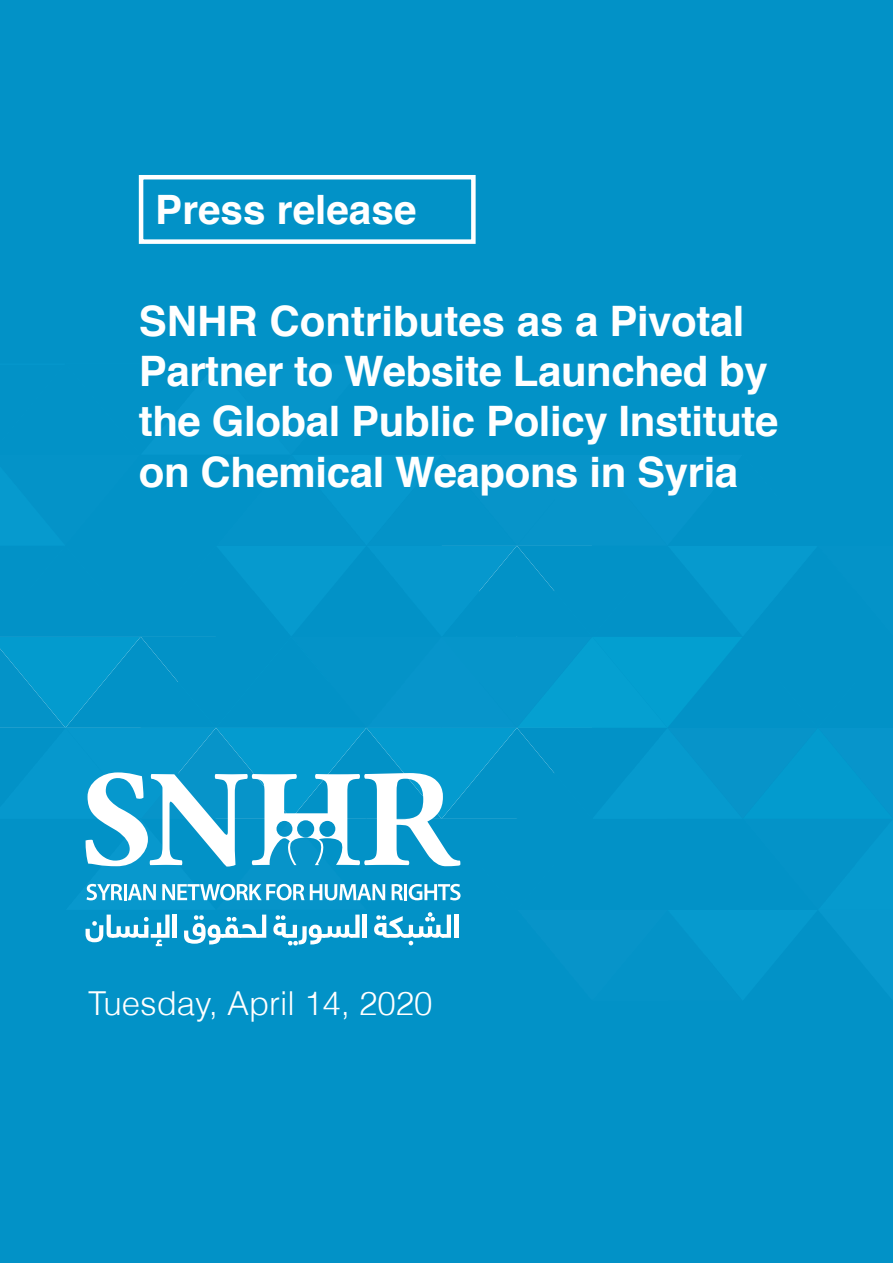
<style>
.page{position:relative;width:893px;height:1263px;background:#0292c7}
.page>*{position:absolute;margin:0;border:0;box-sizing:border-box;transform-origin:0 0}
.t1{font:700 42px/50.4px "Helvetica";letter-spacing:-.01em;color:#fff}
.t2{font:700 40.5px "Helvetica";color:#fff}
.t3{font:300 33px "Helvetica";color:#fff}
</style>
<div class="page">
<svg style="left:0;top:545px;width:742px;height:402px"></svg>
<hr style="left:454px;top:914px;width:4px;height:24px;background:#fff">
<div style="left:139px;top:175px;width:337px;height:69px;border:4px solid #fff"></div>
<p class="t2" style="left:155px;top:177px;width:263px">Press release</p>
<p class="t1" style="left:139px;top:296px;width:641px">SNHR Contributes as a Pivotal<br>Partner to Website Launched by the Global Public Policy Institute on Chemical Weapons in Syria</p>
<p class="t3" style="left:88px;top:982px;width:346px">Tuesday, April 14, 2020</p>
</div>
